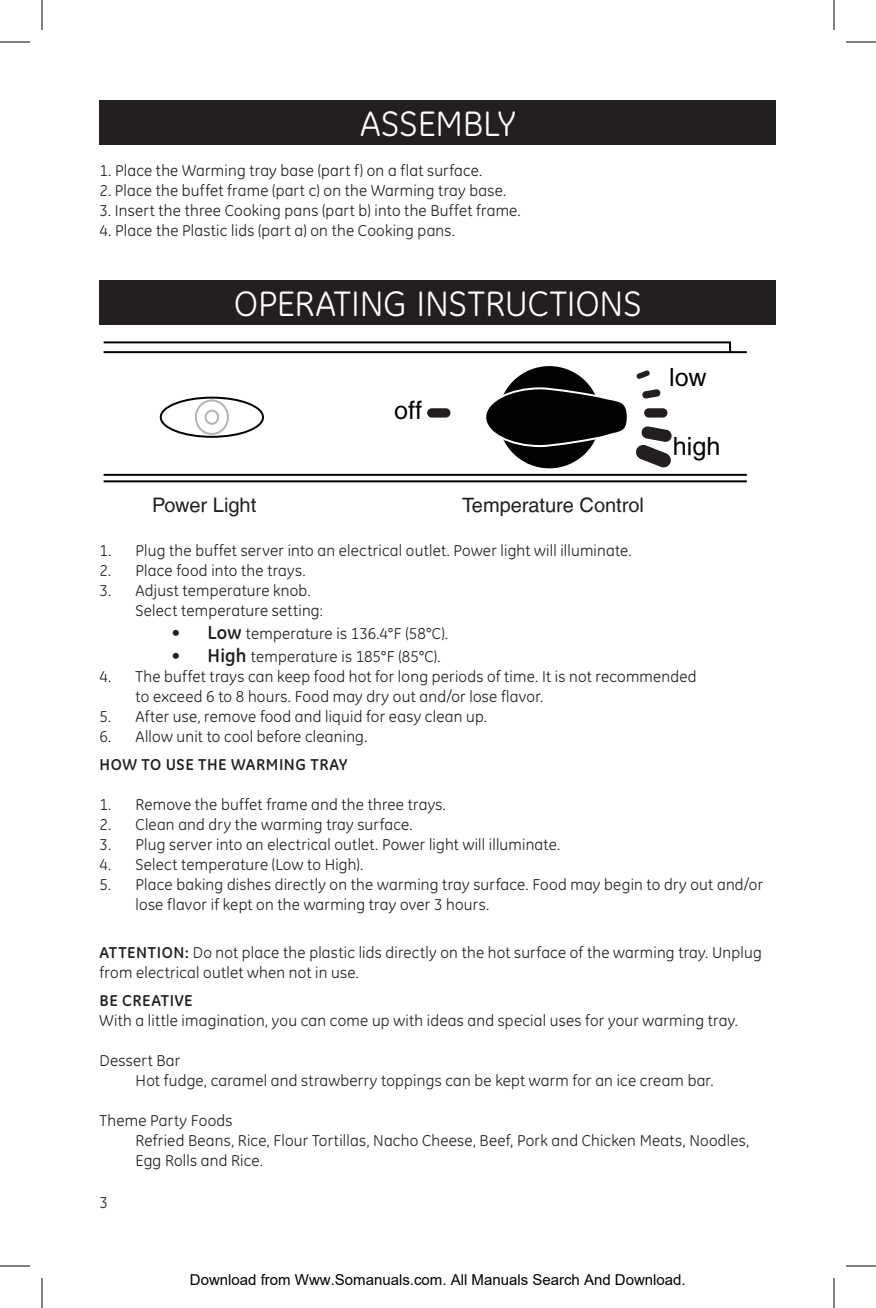
<style>
.page{position:relative;width:876px;height:1308px;background:#fff}
.page>*{position:absolute;margin:0;border:0;box-sizing:border-box;transform-origin:0 0}
.t1{font:36px "GE Inspira";color:#fff}
.t2{font:25px "Helvetica LT";color:#010203}
.t3{font:20px "Helvetica LT";color:#231f20}
.t4{font:16px/20px "GE Inspira";letter-spacing:.015em;color:#231f20}
.t5{font:700 16px "GE Inspira";letter-spacing:.035em;color:#231f20}
.t6{font:15px "Arial";color:#000}
.s1{font-weight:700;font-size:19px}
.s2{font-weight:700}
</style>
<div class="page">
<hr style="left:104px;top:474px;width:643px;height:2px;background:#010203">
<hr style="left:104px;top:480px;width:643px;height:2px;background:#010203">
<hr style="left:104px;top:351px;width:643px;height:2px;background:#010203">
<svg style="left:103px;top:341px;width:629px;height:13px"></svg>
<div style="left:498px;top:366px;width:102px;height:102px;background:#010203;border-radius:50%"></div>
<div style="left:160px;top:397px;width:104px;height:41px;border:2px solid #010203;border-radius:50%"></div>
<div style="left:205px;top:410px;width:14px;height:15px;border:2px solid #b2b4b6;border-radius:50%"></div>
<div style="left:195px;top:399px;width:34px;height:36px;border:2px solid #b2b4b6;border-radius:50%"></div>
<div style="left:427px;top:408px;width:23px;height:10px;background:#231f20;border-radius:5px"></div>
<svg style="left:486px;top:386px;width:186px;height:82px"></svg>
<svg style="left:636px;top:370px;width:14px;height:9px"></svg>
<div style="left:100px;top:280px;width:676px;height:45px;background:#231f20"></div>
<div style="left:100px;top:100px;width:676px;height:45px;background:#231f20"></div>
<hr style="left:0;top:42px;width:30px;height:1px;background:#000">
<hr style="left:846px;top:42px;width:30px;height:1px;background:#000">
<hr style="left:0;top:1266px;width:30px;height:1px;background:#000">
<hr style="left:846px;top:1266px;width:30px;height:1px;background:#000">
<hr style="left:42px;top:0;width:1px;height:30px;background:#000">
<hr style="left:42px;top:1278px;width:1px;height:30px;background:#000">
<hr style="left:834px;top:0;width:1px;height:30px;background:#000">
<hr style="left:834px;top:1278px;width:1px;height:30px;background:#000">
<h1 class="t1" style="left:360px;top:103px;width:157px">ASSEMBLY</h1>
<p class="t4" style="left:100px;top:160px;width:384px">1. Place the Warming tray base (part f) on a flat surface.</p>
<p class="t4" style="left:100px;top:180px;width:408px">2. Place the buffet frame (part c) on the Warming tray base.</p>
<p class="t4" style="left:100px;top:200px;width:423px">3. Insert the three Cooking pans (part b) into the Buffet frame.</p>
<p class="t4" style="left:100px;top:220px;width:357px">4. Place the Plastic lids (part a) on the Cooking pans.</p>
<h1 class="t1" style="left:234px;top:283px;width:409px">OPERATING INSTRUCTIONS</h1>
<h2 class="t2" style="left:394px;top:396px;width:29px">off</h2>
<p class="t3" style="left:152px;top:493px;width:106px">Power Light</p>
<p class="t3" style="left:462px;top:493px;width:183px">Temperature Control</p>
<h2 class="t2" style="left:669px;top:363px;width:39px">low</h2>
<h2 class="t2" style="left:673px;top:431px;width:49px">high</h2>
<p class="t4" style="left:136px;top:540px;width:498px">Plug the buffet server into an electrical outlet. Power light will illuminate.<br>Place food into the trays.<br>Adjust temperature knob.<br>Select temperature setting:</p>
<p class="t4" style="left:172px;top:623px;width:278px"><span class="s1">• Low</span> temperature is 136.4°F (58°C).</p>
<p class="t4" style="left:136px;top:646px;width:562px;text-indent:36px"><span class="s1">• High</span> temperature is 185°F (85°C).<br>The buffet trays can keep food hot for long periods of time. It is not recommended to exceed 6 to 8 hours. Food may dry out and/or lose flavor.<br>After use, remove food and liquid for easy clean up.<br>Allow unit to cool before cleaning.</p>
<p class="t5" style="left:100px;top:754px;width:249px">HOW TO USE THE WARMING TRAY</p>
<p class="t4" style="left:136px;top:794px;width:629px">Remove the buffet frame and the three trays.<br>Clean and dry the warming tray surface.<br>Plug server into an electrical outlet. Power light will illuminate.<br>Select temperature (Low to High).<br>Place baking dishes directly on the warming tray surface. Food may begin to dry out and/or lose flavor if kept on the warming tray over 3 hours.</p>
<p class="t4" style="left:100px;top:942px;width:664px"><span class="s2">ATTENTION:</span> Do not place the plastic lids directly on the hot surface of the warming tray. Unplug from electrical outlet when not in use.</p>
<p class="t5" style="left:100px;top:990px;width:95px">BE CREATIVE</p>
<p class="t4" style="left:100px;top:1010px;width:640px">With a little imagination, you can come up with ideas and special uses for your warming tray.</p>
<p class="t4" style="left:136px;top:1050px;width:579px;text-indent:-36px">Dessert Bar<br>Hot fudge, caramel and strawberry toppings can be kept warm for an ice cream bar.</p>
<p class="t4" style="left:136px;top:1110px;width:615px;text-indent:-36px">Theme Party Foods<br>Refried Beans, Rice, Flour Tortillas, Nacho Cheese, Beef, Pork and Chicken Meats, Noodles,<br>Egg Rolls and Rice.</p>
<p class="t4" style="left:100px;top:540px;width:13px;text-align:justify">1.<br>2.<br>3.</p>
<p class="t4" style="left:100px;top:666px;width:13px">4.</p>
<p class="t4" style="left:100px;top:706px;width:13px">5.<br>6.</p>
<p class="t4" style="left:100px;top:794px;width:13px;text-align:justify">1.<br>2.<br>3.<br>4.<br>5.</p>
<p class="t6" style="left:190px;top:1271px;width:497px">Download from Www.Somanuals.com. All Manuals Search And Download.</p>
</div>
